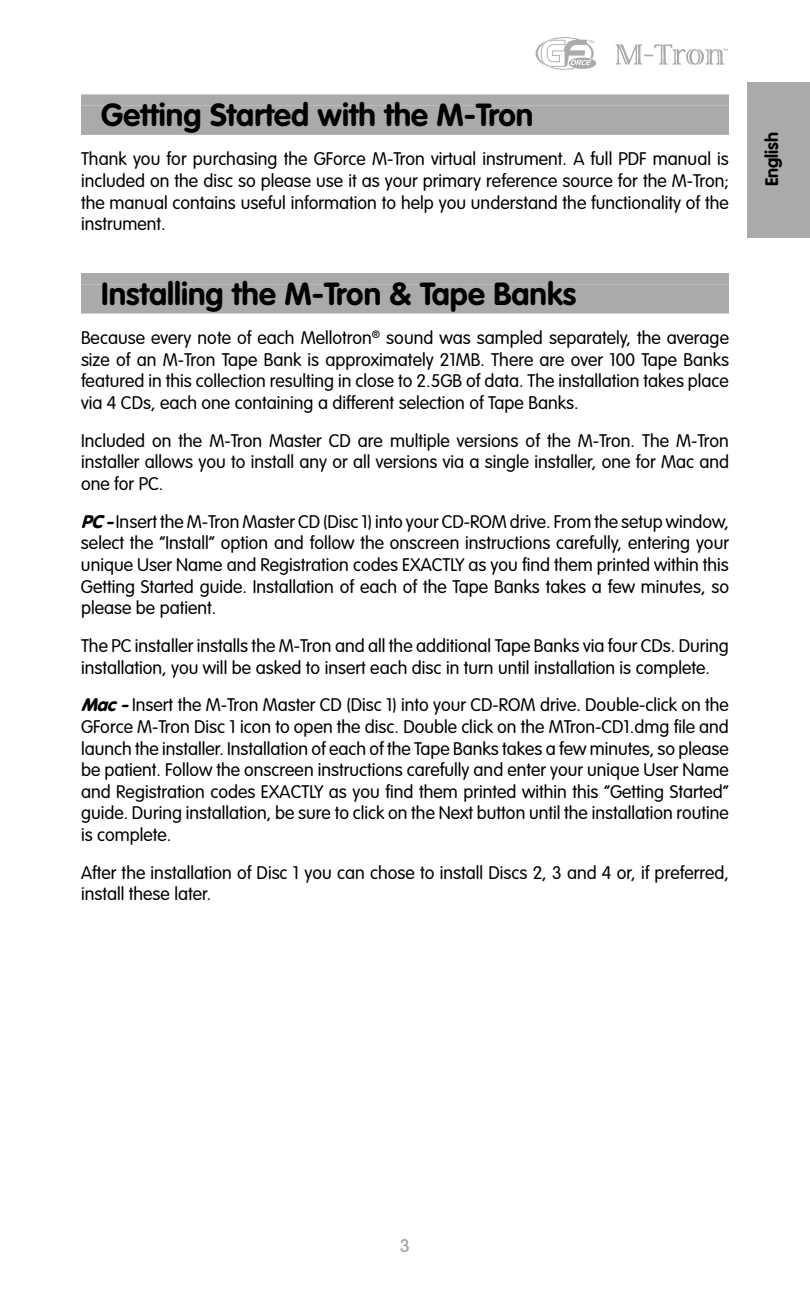
<style>
.page{position:relative;width:810px;height:1296px;background:#fff}
.page>*{position:absolute;margin:0;border:0;box-sizing:border-box;transform-origin:0 0}
.t1{font:700 31.5px "VAG Rounded";color:#000}
.t2{font:300 18px/21.6px "VAG Rounded";color:#000;text-align:justify}
.t3{font:700 18px "VAG Rounded";color:#000}
.t4{font:300 18px "VAG Rounded";color:#aaa}
.s1{font-weight:900;font-style:italic}
</style>
<div class="page">
<div style="left:747px;top:82px;width:63px;height:156px;background:#aaa"></div>
<svg style="left:616px;top:44px;width:112px;height:21px"></svg>
<svg style="left:536px;top:37px;width:60px;height:33px"></svg>
<div style="left:81px;top:94px;width:648px;height:12px;background:#aaa"></div>
<div style="left:81px;top:106px;width:648px;height:29px;background:#aaa"></div>
<div style="left:81px;top:273px;width:648px;height:11px;background:#aaa"></div>
<div style="left:81px;top:284px;width:648px;height:30px;background:#aaa"></div>
<h1 class="t1" style="left:101px;top:96px;width:434px">Getting Started with the M-Tron</h1>
<p class="t2" style="left:81px;top:148px;width:650px">Thank you for purchasing the GForce M-Tron virtual instrument. A full PDF manual is included on the disc so please use it as your primary reference source for the M-Tron; the manual contains useful information to help you understand the functionality of the instrument.</p>
<h1 class="t1" style="left:101px;top:275px;width:476px">Installing the M-Tron &amp; Tape Banks</h1>
<p class="t2" style="left:81px;top:327px;width:650px">Because every note of each Mellotron<sup>®</sup> sound was sampled separately, the average size of an M-Tron Tape Bank is approximately 21MB. There are over 100 Tape Banks featured in this collection resulting in close to 2.5GB of data. The installation takes place via 4 CDs, each one containing a different selection of Tape Banks.</p>
<p class="t2" style="left:81px;top:430px;width:650px">Included on the M-Tron Master CD are multiple versions of the M-Tron. The M-Tron installer allows you to install any or all versions via a single installer, one for Mac and one for PC.</p>
<p class="t2" style="left:81px;top:511px;width:650px"><span class="s1">PC -</span>Insert the M-Tron Master CD (Disc 1) into your CD-ROM drive. From the setup window, select the “Install” option and follow the onscreen instructions carefully, entering your unique User Name and Registration codes EXACTLY as you find them printed within this Getting Started guide. Installation of each of the Tape Banks takes a few minutes, so please be patient.</p>
<p class="t2" style="left:81px;top:635px;width:649px">The PC installer installs the M-Tron and all the additional Tape Banks via four CDs. During installation, you will be asked to insert each disc in turn until installation is complete.</p>
<p class="t2" style="left:81px;top:694px;width:650px"><span class="s1">Mac-</span>Insert the M-Tron Master CD (Disc 1) into your CD-ROM drive. Double-click on the GForce M-Tron Disc 1 icon to open the disc. Double click on the MTron-CD1.dmg file and launch the installer. Installation of each of the Tape Banks takes a few minutes, so please be patient. Follow the onscreen instructions carefully and enter your unique User Name and Registration codes EXACTLY as you find them printed within this “Getting Started” guide. During installation, be sure to click on the Next button until the installation routine is complete.</p>
<p class="t2" style="left:81px;top:862px;width:649px">After the installation of Disc 1 you can chose to install Discs 2, 3 and 4 or, if preferred, install these later.</p>
<p class="t3" style="left:761px;top:186px;width:56px;rotate:-90deg">English</p>
<p class="t4" style="left:400px;top:1235px;width:11px">3</p>
</div>
